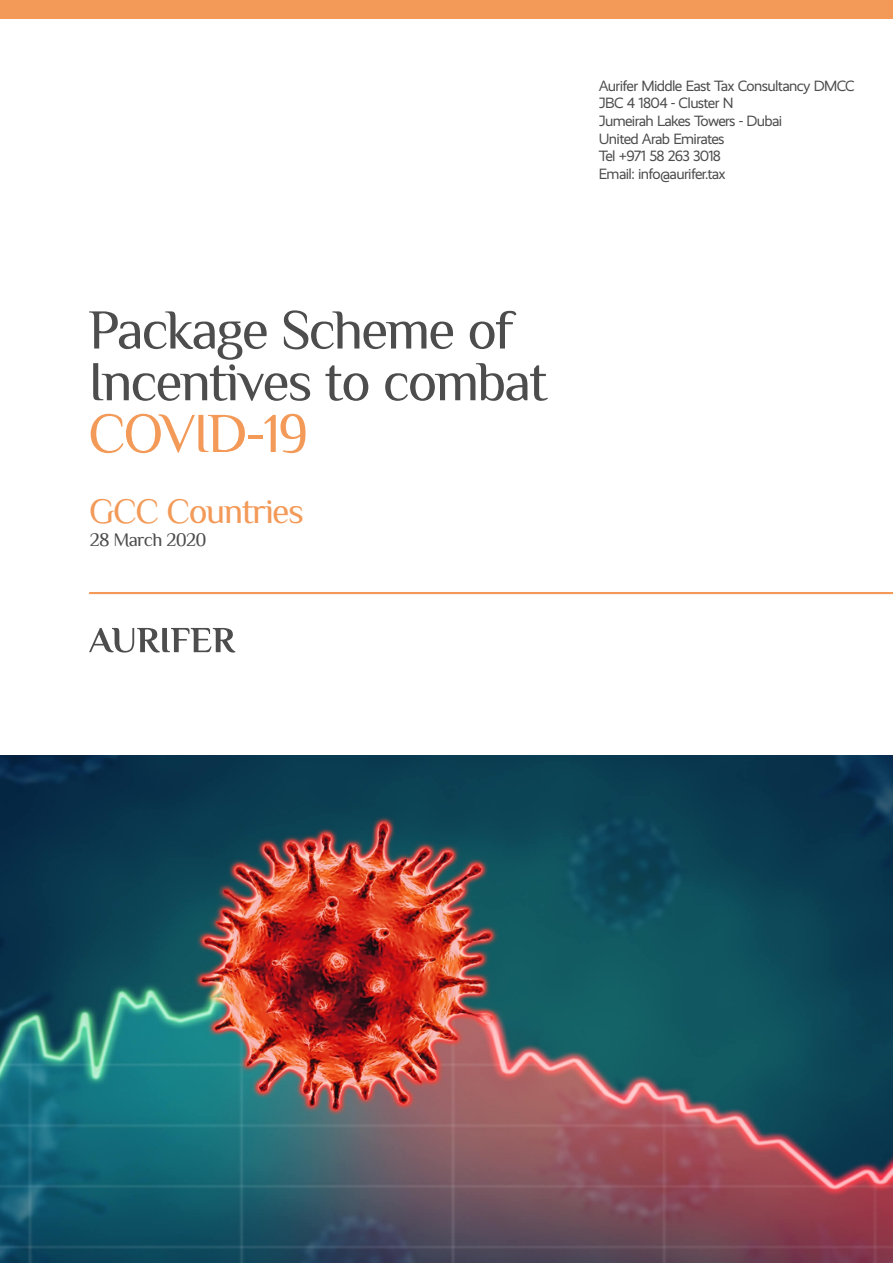
<style>
.page{position:relative;width:893px;height:1263px;background:#fff}
.page>*{position:absolute;margin:0;border:0;box-sizing:border-box;transform-origin:0 0}
.t1{font:56.25px/51.8px "Philosopher";letter-spacing:-.04em;color:#4d4d4d}
.t2{font:56.25px "Philosopher";letter-spacing:-.04em;color:#f39a59}
.t3{font:35.55px "Philosopher";letter-spacing:-.04em;color:#f39a59}
.t4{font:19.05px "Philosopher";letter-spacing:-.04em;color:#4d4d4d}
.t5{font:15px/17.5px "Realist";letter-spacing:-.04em;color:#4d4d4d}
</style>
<div class="page">
<div style="left:0;top:0;width:893px;height:18px;background:#f39a59"></div>
<hr style="left:89px;top:592px;width:804px;height:2px;background:#f39a59">
<svg style="left:89px;top:628px;width:146px;height:24px"></svg>
<img style="left:0;top:755px;width:893px;height:508px">
<p class="t5" style="left:599px;top:78px;width:257px">Aurifer Middle East Tax Consultancy DMCC<br>JBC 4 1804 - Cluster N<br>Jumeirah Lakes Towers - Dubai<br>United Arab Emirates<br>Tel +971 58 263 3018<br>Email: info@aurifer.tax</p>
<h1 class="t1" style="left:88px;top:303px;width:461px">Package Scheme of<br>Incentives to combat</h1>
<h1 class="t2" style="left:88px;top:401px;width:222px">COVID-19</h1>
<h2 class="t3" style="left:89px;top:491px;width:217px">GCC Countries</h2>
<p class="t4" style="left:90px;top:529px;width:118px">28 March 2020</p>
</div>
